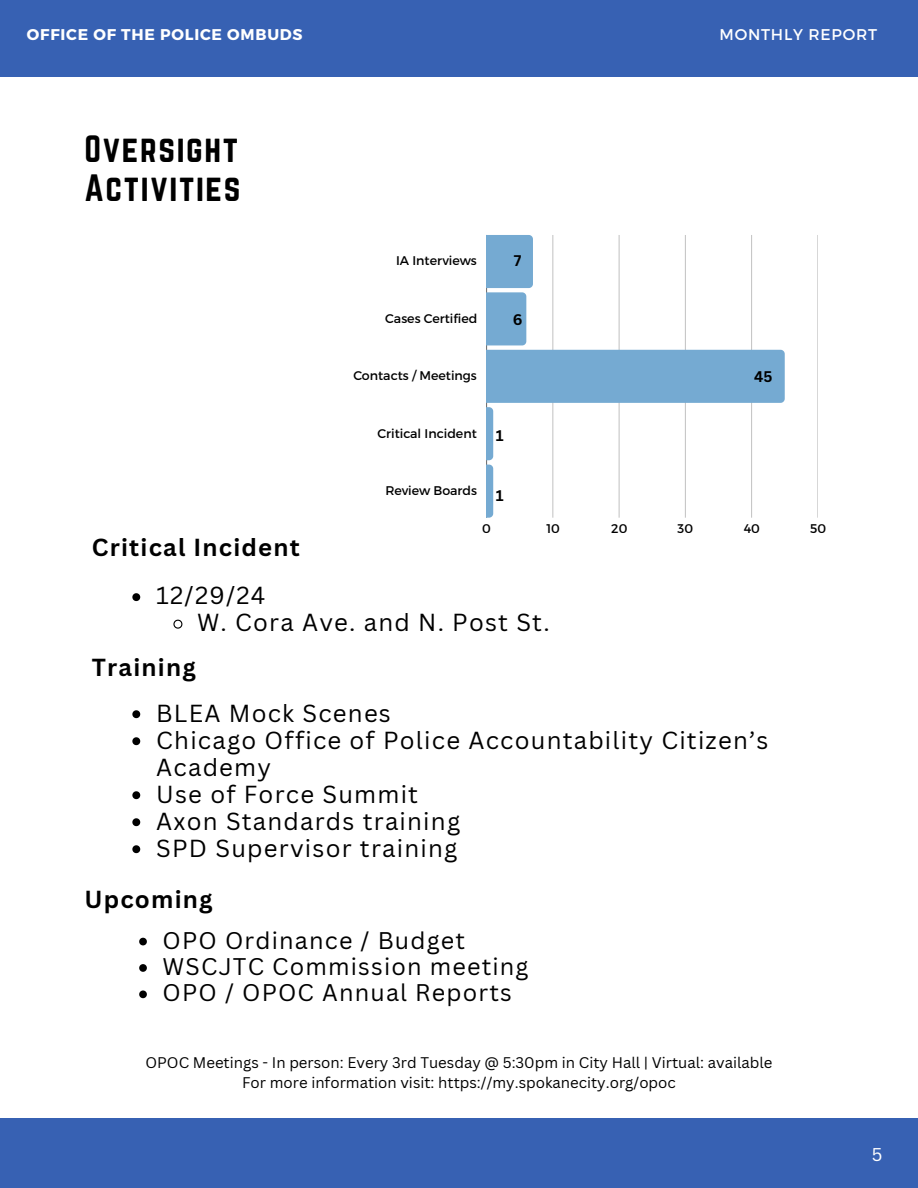
<style>
.page{position:relative;width:918px;height:1188px;background:#fff}
.page>*{position:absolute;margin:0;border:0;box-sizing:border-box;transform-origin:0 0}
.t1{font:33.3px/38.2px "Norwester";letter-spacing:.05em;color:#000}
.t2{font:24px/27px "Canva Sans";letter-spacing:.05em;color:#000}
.t3{font:700 24px "Canva Sans";letter-spacing:.05em;color:#000}
.t4{font:23.4px "Canva Sans";letter-spacing:.05em;color:#000}
.t5{font:18px "Canva Sans";color:#fff}
.t6{font:700 15.6px "Montserrat";letter-spacing:.05em;color:#fff}
.t7{font:15.6px "Montserrat";letter-spacing:.05em;color:#fff}
.t8{font:15px "Canva Sans";color:#000}
.t9{font:700 15px "Canva Sans";color:#000}
.t10{font:12.6px "Montserrat";color:#000}
</style>
<div class="page">
<div style="left:0;top:0;width:918px;height:77px;background:#3761b3"></div>
<div style="left:0;top:1118px;width:918px;height:70px;background:#3761b3"></div>
<svg style="left:487px;top:235px;width:298px;height:283px"></svg>
<svg style="left:132px;top:710px;width:8px;height:8px"></svg>
<svg style="left:132px;top:737px;width:8px;height:8px"></svg>
<svg style="left:132px;top:791px;width:8px;height:8px"></svg>
<svg style="left:132px;top:818px;width:8px;height:8px"></svg>
<svg style="left:132px;top:845px;width:8px;height:8px"></svg>
<svg style="left:139px;top:938px;width:8px;height:7px"></svg>
<svg style="left:139px;top:964px;width:8px;height:8px"></svg>
<svg style="left:139px;top:991px;width:8px;height:7px"></svg>
<svg style="left:132px;top:593px;width:8px;height:8px"></svg>
<svg style="left:173px;top:619px;width:10px;height:10px"></svg>
<h4 class="t6" style="left:27px;top:25px;width:277px">OFFICE OF THE POLICE OMBUDS</h4>
<p class="t7" style="left:720px;top:25px;width:159px">MONTHLY REPORT</p>
<h2 class="t1" style="left:84px;top:130px;width:158px">Oversight<br>Activities</h2>
<p class="t10" style="left:396px;top:253px;width:82px">IA Interviews</p>
<p class="t9" style="left:514px;top:250px;width:9px">7</p>
<p class="t10" style="left:385px;top:310px;width:94px">Cases Certifi ed</p>
<h2 class="t9" style="left:513px;top:309px;width:11px">6</h2>
<p class="t10" style="left:353px;top:368px;width:125px">Contacts / Meetings</p>
<p class="t9" style="left:754px;top:366px;width:20px">45</p>
<p class="t10" style="left:377px;top:425px;width:101px">Critical Incident</p>
<p class="t9" style="left:496px;top:425px;width:9px">1</p>
<p class="t10" style="left:385px;top:482px;width:93px">Review Boards</p>
<p class="t9" style="left:496px;top:485px;width:9px">1</p>
<p class="t10" style="left:482px;top:521px;width:10px">0</p>
<p class="t10" style="left:546px;top:521px;width:15px">10</p>
<p class="t10" style="left:611px;top:521px;width:18px">20</p>
<p class="t10" style="left:678px;top:521px;width:17px">30</p>
<p class="t10" style="left:744px;top:521px;width:18px">40</p>
<p class="t10" style="left:810px;top:521px;width:17px">50</p>
<p class="t3" style="left:92px;top:530px;width:210px">Critical Incident</p>
<p class="t2" style="left:156px;top:582px;width:111px">12/29/24</p>
<p class="t2" style="left:197px;top:609px;width:354px">W. Cora Ave. and N. Post St.</p>
<p class="t3" style="left:92px;top:651px;width:105px">Training</p>
<p class="t2" style="left:156px;top:699px;width:236px">BLEA Mock Scenes</p>
<p class="t2" style="left:156px;top:726px;width:614px">Chicago Office of Police Accountability Citizen’s<br>Academy</p>
<p class="t2" style="left:156px;top:780px;width:263px">Use of Force Summit</p>
<p class="t2" style="left:156px;top:807px;width:305px">Axon Standards training</p>
<p class="t2" style="left:156px;top:834px;width:303px">SPD Supervisor training</p>
<h1 class="t3" style="left:84px;top:883px;width:130px">Upcoming</h1>
<h2 class="t4" style="left:163px;top:924px;width:304px">OPO Ordinance / Budget</h2>
<p class="t4" style="left:163px;top:950px;width:368px">WSCJTC Commission meeting</p>
<p class="t4" style="left:163px;top:977px;width:351px">OPO / OPOC Annual Reports</p>
<p class="t8" style="left:145px;top:1052px;width:629px">OPOC Meetings - In person: Every 3rd Tuesday @ 5:30pm in City Hall | Virtual: available</p>
<p class="t8" style="left:242px;top:1072px;width:435px">For more information visit: https://my.spokanecity.org/opoc</p>
<h5 class="t5" style="left:872px;top:1142px;width:12px">5</h5>
</div>
